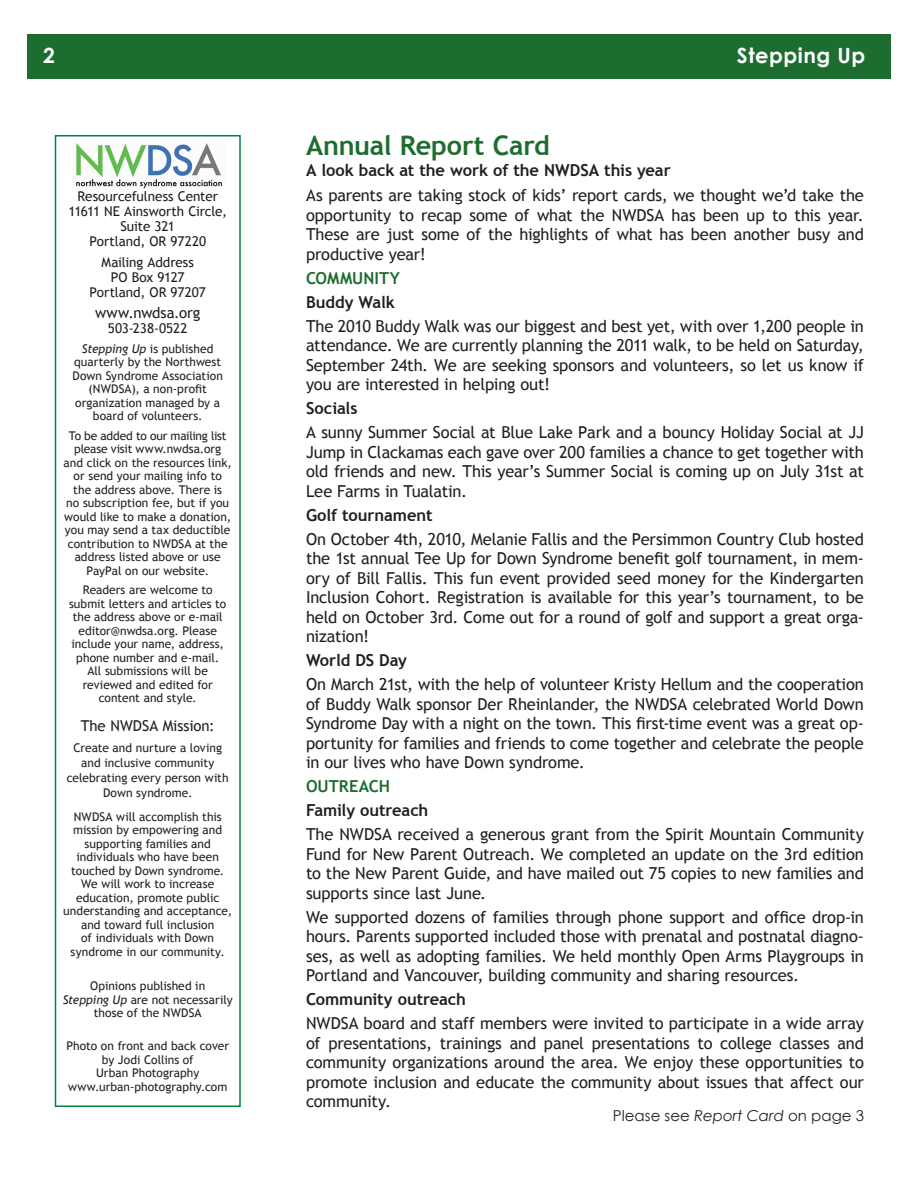
<style>
.page{position:relative;width:918px;height:1188px;background:#fff}
.page>*{position:absolute;margin:0;border:0;box-sizing:border-box;transform-origin:0 0}
.top_story_title{font:700 27px "Trebuchet MS";letter-spacing:-.01em;color:#1d6d30}
.t1{font:700 21px "Century Gothic";letter-spacing:.025em;color:#fff}
.regular_column_text{font:16.5px/19.5px "Trebuchet MS";letter-spacing:-.01em;color:#231f20;text-align:justify}
.regular_column_text-2{font:700 16.5px "Trebuchet MS";letter-spacing:-.005em;color:#231f20}
.top_story_title-2{font:700 16.5px "Trebuchet MS";letter-spacing:-.005em;color:#231f20}
.regular_column_text-3{font:700 16.5px "Trebuchet MS";color:#1d6d30}
.t2{font:15px "Trebuchet MS";color:#231f20}
.t3{font:15px "Century Gothic";color:#231f20}
.t4{font:13.5px/15px "Trebuchet MS";letter-spacing:-.005em;color:#231f20;text-align:center}
.t5{font:12px/13.5px "Trebuchet MS";color:#231f20;text-align:center}
.s1{font-style:italic}
</style>
<div class="page">
<div style="left:27px;top:34px;width:864px;height:45px;background:#1d6d30"></div>
<div style="left:55px;top:135px;width:186px;height:972px;border:2px solid #008540"></div>
<img style="left:76px;top:143px;width:146px;height:46px">
<p class="t1" style="left:43px;top:40px;width:13px">2</p>
<p class="t1" style="left:737px;top:40px;width:130px">Stepping Up</p>
<p class="t4" style="left:77px;top:189px;width:142px">Resourcefulness Center</p>
<p class="t4" style="left:68px;top:204px;width:160px">11611 NE Ainsworth Circle,<br>Suite 321</p>
<p class="t4" style="left:89px;top:234px;width:118px">Portland, OR 97220</p>
<p class="t4" style="left:102px;top:255px;width:94px">Mailing Address</p>
<p class="t4" style="left:111px;top:270px;width:75px">PO Box 9127</p>
<p class="t4" style="left:89px;top:285px;width:118px">Portland, OR 97207</p>
<p class="t2" style="left:95px;top:304px;width:107px">www.nwdsa.org</p>
<p class="t4" style="left:108px;top:321px;width:81px">503-238-0522</p>
<p class="t5" style="left:73px;top:342px;width:152px"><span class="s1">Stepping Up</span> is published quarterly by the Northwest<br>Down Syndrome Association (NWDSA), a non-profit organization managed by a board of volunteers.</p>
<p class="t5" style="left:64px;top:429px;width:170px">To be added to our mailing list please visit www.nwdsa.org and click on the resources link, or send your mailing info to the address above. There is<br>no subscription fee, but if you would like to make a donation, you may send a tax deductible contribution to NWDSA at the address listed above or use<br>PayPal on our website.</p>
<p class="t5" style="left:69px;top:583px;width:159px">Readers are welcome to submit letters and articles to the address above or e-mail editor@nwdsa.org. Please include your name, address, phone number and e-mail.</p>
<p class="t5" style="left:83px;top:664px;width:132px">All submissions will be reviewed and edited for content and style.</p>
<p class="t2" style="left:81px;top:717px;width:136px">The NWDSA Mission:</p>
<p class="t5" style="left:67px;top:740px;width:163px;line-height:15px">Create and nurture a loving and inclusive community celebrating every person with<br>Down syndrome.</p>
<p class="t5" style="left:63px;top:810px;width:170px">NWDSA will accomplish this mission by empowering and supporting families and individuals who have been touched by Down syndrome.<br>We will work to increase education, promote public understanding and acceptance, and toward full inclusion<br>of individuals with Down syndrome in our community.</p>
<p class="t5" style="left:90px;top:979px;width:117px">Opinions published in</p>
<p class="t5" style="left:63px;top:993px;width:172px"><span class="s1">Stepping Up</span> are not necessarily those of the NWDSA</p>
<p class="t5" style="left:66px;top:1039px;width:164px">Photo on front and back cover</p>
<p class="t5" style="left:102px;top:1053px;width:93px">by Jodi Collins of</p>
<p class="t5" style="left:96px;top:1066px;width:105px">Urban Photography</p>
<p class="t5" style="left:68px;top:1080px;width:161px">www.urban-photography.com</p>
<p class="top_story_title" style="left:306px;top:128px;width:245px">Annual Report Card</p>
<p class="top_story_title-2" style="left:306px;top:160px;width:366px">A look back at the work of the NWDSA this year</p>
<p class="regular_column_text" style="left:306px;top:186px;width:559px">As parents are taking stock of kids’ report cards, we thought we’d take the opportunity to recap some of what the NWDSA has been up to this year.<br>These are just some of the highlights of what has been another busy and productive year!</p>
<p class="regular_column_text-3" style="left:306px;top:267px;width:95px">COMMUNITY</p>
<p class="regular_column_text-2" style="left:306px;top:291px;width:90px">Buddy Walk</p>
<p class="regular_column_text" style="left:306px;top:316px;width:559px">The 2010 Buddy Walk was our biggest and best yet, with over 1,200 people in attendance. We are currently planning the 2011 walk, to be held on Saturday, September 24th. We are seeking sponsors and volunteers, so let us know if you are interested in helping out!</p>
<p class="regular_column_text-2" style="left:306px;top:398px;width:53px">Socials</p>
<p class="regular_column_text" style="left:306px;top:423px;width:559px">A sunny Summer Social at Blue Lake Park and a bouncy Holiday Social at JJ Jump in Clackamas each gave over 200 families a chance to get together with old friends and new. This year’s Summer Social is coming up on July 31st at Lee Farms in Tualatin.</p>
<p class="regular_column_text-2" style="left:306px;top:504px;width:128px">Golf tournament</p>
<p class="regular_column_text" style="left:306px;top:529px;width:560px">On October 4th, 2010, Melanie Fallis and the Persimmon Country Club hosted the 1st annual Tee Up for Down Syndrome benefit golf tournament, in mem&shy;ory of Bill Fallis. This fun event provided seed money for the Kindergarten Inclusion Cohort. Registration is available for this year’s tournament, to be held on October 3rd. Come out for a round of golf and support a great orga&shy;nization!</p>
<p class="regular_column_text-2" style="left:306px;top:650px;width:103px">World DS Day</p>
<p class="regular_column_text" style="left:306px;top:675px;width:559px">On March 21st, with the help of volunteer Kristy Hellum and the cooperation of Buddy Walk sponsor Der Rheinlander, the NWDSA celebrated World Down Syndrome Day with a night on the town. This first-time event was a great op&shy;portunity for families and friends to come together and celebrate the people in our lives who have Down syndrome.</p>
<p class="regular_column_text-3" style="left:306px;top:776px;width:86px">OUTREACH</p>
<p class="regular_column_text-2" style="left:306px;top:800px;width:124px">Family outreach</p>
<p class="regular_column_text" style="left:306px;top:825px;width:559px">The NWDSA received a generous grant from the Spirit Mountain Community Fund for New Parent Outreach. We completed an update on the 3rd edition to the New Parent Guide, and have mailed out 75 copies to new families and supports since last June.</p>
<p class="regular_column_text" style="left:306px;top:907px;width:559px">We supported dozens of families through phone support and office drop-in hours. Parents supported included those with prenatal and postnatal diagno&shy;ses, as well as adopting families. We held monthly Open Arms Playgroups in Portland and Vancouver, building community and sharing resources.</p>
<p class="regular_column_text-2" style="left:306px;top:989px;width:161px">Community outreach</p>
<p class="regular_column_text" style="left:306px;top:1014px;width:559px">NWDSA board and staff members were invited to participate in a wide array of presentations, trainings and panel presentations to college classes and community organizations around the area. We enjoy these opportunities to promote inclusion and educate the community about issues that affect our community.</p>
<p class="t3" style="left:613px;top:1105px;width:253px">Please see <span class="s1">Report Card</span> on page 3</p>
</div>
